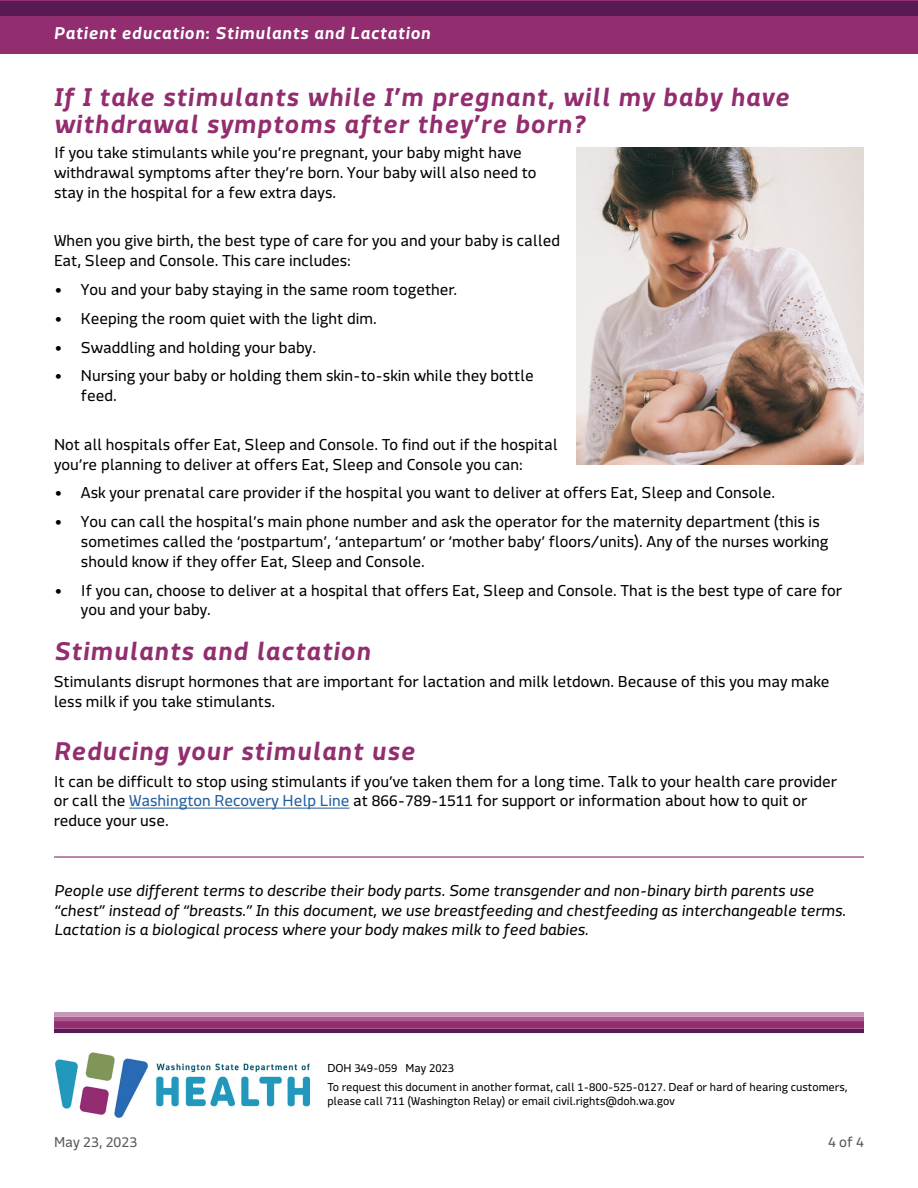
<style>
.page{position:relative;width:918px;height:1188px;background:#fff}
.page>*{position:absolute;margin:0;border:0;box-sizing:border-box;transform-origin:0 0}
.t1{font:italic 700 27px/27px "Macho Modular";letter-spacing:.05em;color:#922d6f}
.t2{font:italic 700 18px "Macho Modular";letter-spacing:.05em;color:#fff}
.t3{font:16.5px/19.8px "Macho Modular";color:#000}
.t4{font:italic 16.5px/19.8px "Macho Modular";color:#000}
.t5{font:15px "Macho Modular";color:#58595b}
.t6{font:12px/19.5px "Macho Modular";color:#000}
.s1{color:#215e9e}
</style>
<div class="page">
<img style="left:576px;top:147px;width:288px;height:317px">
<hr style="left:129px;top:808px;width:220px;height:1px;background:#215e9e">
<div style="left:0;top:1px;width:918px;height:53px;background:#922d6f"></div>
<div style="left:0;top:1px;width:918px;height:15px;background:#581a52"></div>
<hr style="left:54px;top:1029px;width:810px;height:4px;background:#581a52">
<img style="left:55px;top:1052px;width:256px;height:66px">
<div style="left:54px;top:1021px;width:810px;height:8px;background:#922d6f"></div>
<hr style="left:54px;top:1017px;width:810px;height:4px;background:#ab5b8f">
<div style="left:54px;top:1012px;width:810px;height:5px;background:#c795b7"></div>
<hr style="left:54px;top:856px;width:810px;height:2px;background:#ab5b8f">
<p class="t2" style="left:54px;top:23px;width:378px">Patient education: Stimulants and Lactation</p>
<h1 class="t1" style="left:54px;top:83px;width:737px">If I take stimulants while I’m pregnant, will my baby have withdrawal symptoms after they’re born?</h1>
<p class="t3" style="left:54px;top:143px;width:484px">If you take stimulants while you’re pregnant, your baby might have withdrawal symptoms after they’re born. Your baby will also need to stay in the hospital for a few extra days.</p>
<p class="t3" style="left:54px;top:231px;width:508px">When you give birth, the best type of care for you and your baby is called<br>Eat, Sleep and Console. This care includes:</p>
<p class="t3" style="left:54px;top:279px;width:405px">• You and your baby staying in the same room together.</p>
<p class="t3" style="left:54px;top:308px;width:324px">• Keeping the room quiet with the light dim.</p>
<p class="t3" style="left:54px;top:337px;width:264px">• Swaddling and holding your baby.</p>
<p class="t3" style="left:81px;top:366px;width:454px;text-indent:-27px">• Nursing your baby or holding them skin-to-skin while they bottle feed.</p>
<p class="t3" style="left:54px;top:434px;width:505px">Not all hospitals offer Eat, Sleep and Console. To find out if the hospital you’re planning to deliver at offers Eat, Sleep and Console you can:</p>
<p class="t3" style="left:54px;top:483px;width:723px">• Ask your prenatal care provider if the hospital you want to deliver at offers Eat, Sleep and Console.</p>
<p class="t3" style="left:81px;top:512px;width:749px;text-indent:-27px">• You can call the hospital’s main phone number and ask the operator for the maternity department (this is sometimes called the ‘postpartum’, ‘antepartum’ or ‘mother baby’ floors/units). Any of the nurses working should know if they offer Eat, Sleep and Console.</p>
<p class="t3" style="left:81px;top:580px;width:763px;text-indent:-27px">• If you can, choose to deliver at a hospital that offers Eat, Sleep and Console. That is the best type of care for you and your baby.</p>
<h1 class="t1" style="left:54px;top:638px;width:318px">Stimulants and lactation</h1>
<p class="t3" style="left:54px;top:672px;width:777px">Stimulants disrupt hormones that are important for lactation and milk letdown. Because of this you may make less milk if you take stimulants.</p>
<h1 class="t1" style="left:54px;top:737px;width:363px">Reducing your stimulant use</h1>
<p class="t3" style="left:54px;top:771px;width:785px">It can be difficult to stop using stimulants if you’ve taken them for a long time. Talk to your health care provider or call the <span class="s1">Washington Recovery Help Line</span> at 866-789-1511 for support or information about how to quit or reduce your use.</p>
<p class="t4" style="left:54px;top:880px;width:794px">People use different terms to describe their body parts. Some transgender and non-binary birth parents use “chest” instead of “breasts.” In this document, we use breastfeeding and chestfeeding as interchangeable terms.<br>Lactation is a biological process where your body makes milk to feed babies.</p>
<p class="t5" style="left:54px;top:1133px;width:85px">May 23, 2023</p>
<p class="t6" style="left:327px;top:1058px;width:522px">DOH 349-059 May 2023<br>To request this document in another format, call 1-800-525-0127. Deaf or hard of hearing customers,</p>
<p class="t6" style="left:327px;top:1091px;width:349px">please call 711 (Washington Relay) or email civil.rights@doh.wa.gov</p>
<p class="t5" style="left:828px;top:1133px;width:37px">4 of 4</p>
</div>
